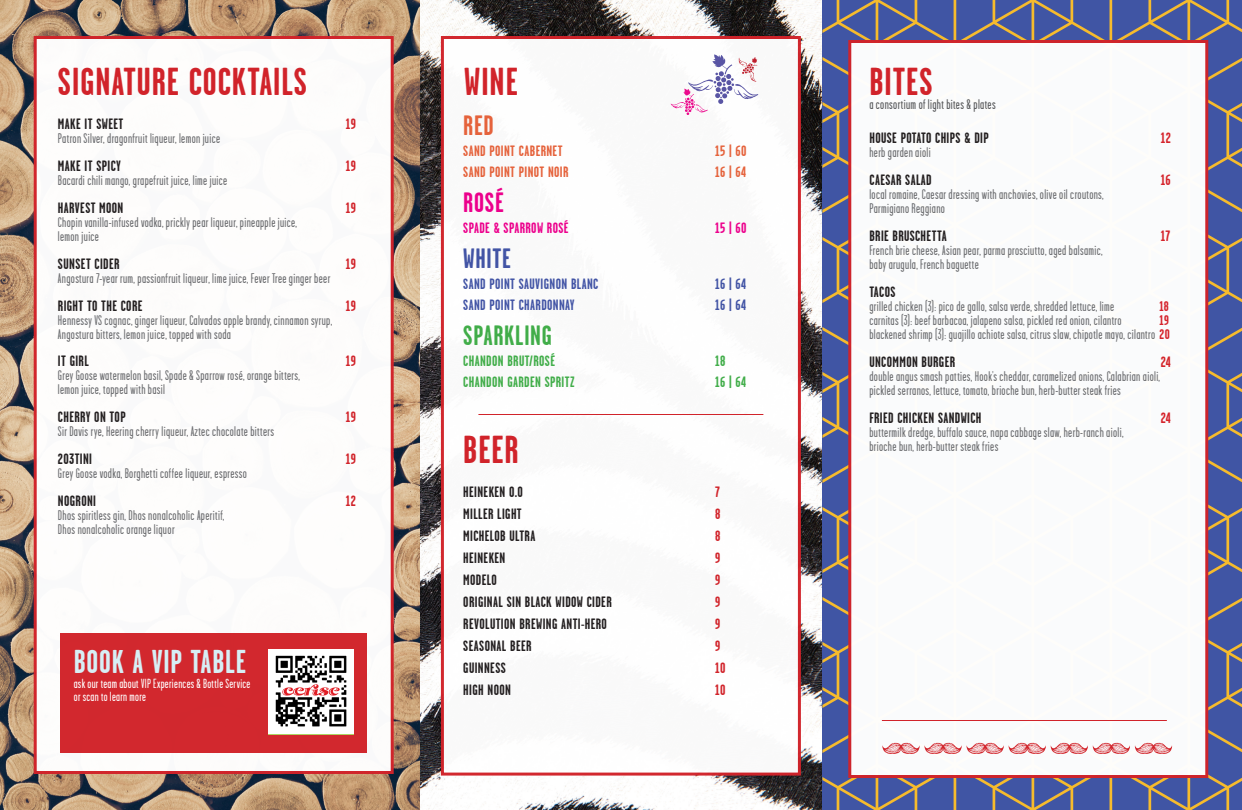
<style>
.page{position:relative;width:1242px;height:810px;background:#fff}
.page>*{position:absolute;margin:0;border:0;box-sizing:border-box;transform-origin:0 0}
.t1{font:700 39px "Garage Gothic";letter-spacing:.025em;color:#d1232a}
.t2{font:700 33.1px "Garage Gothic";letter-spacing:.025em;color:#d7eff5}
.t3{font:700 28px "Garage Gothic";letter-spacing:.025em;color:#41ad49}
.t4{font:700 28px "Garage Gothic";letter-spacing:.025em;color:#4254a5}
.t5{font:700 28px "Garage Gothic";color:#ec008c}
.t6{font:700 28px "Garage Gothic";color:#e5623b}
.t7{font:700 15px "Garage Gothic";letter-spacing:.025em;color:#231f20}
.t8{font:700 15px "Garage Gothic";letter-spacing:.025em;color:#4254a5}
.t9{font:700 15px "Garage Gothic";letter-spacing:.025em;color:#e5623b}
.t10{font:700 15px "Garage Gothic";letter-spacing:.025em;color:#41ad49}
.t11{font:700 15px "Garage Gothic";letter-spacing:.025em;color:#d1232a}
.t12{font:700 15px "Garage Gothic";letter-spacing:.025em;color:#ec008c}
.t13{font:700 15px "Garage Gothic";letter-spacing:.015em;color:#d5232b}
.t14{font:700 15px "Garage Gothic";color:#d3242a}
.t15{font:14px "Garage Gothic";letter-spacing:.025em;color:#6c6d70}
.t16{font:14px "Garage Gothic";letter-spacing:.025em;color:#57585a}
.t17{font:700 14px "Garage Gothic";color:#d5232b}
.t18{font:13.2px "Garage Gothic";letter-spacing:.025em;color:#fff}
.s1{color:#40ae49}
.s2{font-weight:700;color:#d5232b}
</style>
<div class="page">
<img style="left:419px;top:0;width:403px;height:810px">
<img style="left:0;top:0;width:419px;height:810px">
<svg style="left:822px;top:0;width:420px;height:810px;background:#556195"></svg>
<div style="left:848px;top:40px;width:360px;height:738px;background:#fff;border:3px solid #d1232a"></div>
<div style="left:34px;top:36px;width:360px;height:738px;background:#fff;border:3px solid #d1232a"></div>
<div style="left:441px;top:36px;width:360px;height:740px;background:#fff;border:3px solid #d1232a"></div>
<svg style="left:670px;top:54px;width:89px;height:61px"></svg>
<svg style="left:882px;top:742px;width:291px;height:12px"></svg>
<div style="left:61px;top:633px;width:306px;height:119px;background:#d1232a"></div>
<img style="left:269px;top:650px;width:85px;height:84px">
<hr style="left:882px;top:720px;width:285px;height:1px;background:#d1232a">
<hr style="left:478px;top:414px;width:285px;height:1px;background:#d1232a">
<p class="t1" style="left:58px;top:60px;width:251px">SIGNATURE COCKTAILS</p>
<p class="t7" style="left:58px;top:115px;width:67px">MAKE IT SWEET</p>
<p class="t11" style="left:346px;top:115px;width:12px">19</p>
<p class="t15" style="left:58px;top:130px;width:164px">Patron Silver, dragonfruit liqueur, lemon juice</p>
<p class="t7" style="left:58px;top:157px;width:64px">MAKE IT SPICY</p>
<p class="t11" style="left:346px;top:157px;width:12px">19</p>
<p class="t15" style="left:58px;top:172px;width:171px">Bacardi chili mango, grapefruit juice, lime juice</p>
<p class="t7" style="left:58px;top:199px;width:67px">HARVEST MOON</p>
<p class="t11" style="left:346px;top:199px;width:12px">19</p>
<p class="t15" style="left:58px;top:214px;width:241px">Chopin vanilla-infused vodka, prickly pear liqueur, pineapple juice,</p>
<p class="t15" style="left:58px;top:228px;width:43px">lemon juice</p>
<p class="t7" style="left:58px;top:255px;width:63px">SUNSET CIDER</p>
<p class="t11" style="left:346px;top:255px;width:12px">19</p>
<p class="t15" style="left:58px;top:270px;width:274px">Angostura 7-year rum, passionfruit liqueur, lime juice, Fever Tree ginger beer</p>
<p class="t7" style="left:58px;top:297px;width:86px">RIGHT TO THE CORE</p>
<p class="t11" style="left:346px;top:297px;width:12px">19</p>
<p class="t15" style="left:58px;top:312px;width:276px">Hennessy VS cognac, ginger liqueur, Calvados apple brandy, cinnamon syrup,</p>
<p class="t15" style="left:58px;top:326px;width:175px">Angostura bitters, lemon juice, topped with soda</p>
<p class="t7" style="left:58px;top:352px;width:32px">IT GIRL</p>
<p class="t11" style="left:346px;top:352px;width:12px">19</p>
<p class="t15" style="left:58px;top:367px;width:244px">Grey Goose watermelon basil, Spade &amp; Sparrow rosé, orange bitters,</p>
<p class="t15" style="left:58px;top:381px;width:109px">lemon juice, topped with basil</p>
<p class="t7" style="left:58px;top:408px;width:69px">CHERRY ON TOP</p>
<p class="t11" style="left:346px;top:408px;width:12px">19</p>
<p class="t15" style="left:58px;top:423px;width:218px">Sir Davis rye, Heering cherry liqueur, Aztec chocolate bitters</p>
<p class="t7" style="left:58px;top:450px;width:36px">203TINI</p>
<p class="t11" style="left:346px;top:450px;width:12px">19</p>
<p class="t15" style="left:58px;top:465px;width:190px">Grey Goose vodka, Borghetti coffee liqueur, espresso</p>
<p class="t7" style="left:58px;top:492px;width:40px">NOGRONI</p>
<p class="t11" style="left:346px;top:492px;width:12px">12</p>
<p class="t15" style="left:58px;top:507px;width:168px">Dhos spiritless gin, Dhos nonalcoholic Aperitif,</p>
<p class="t15" style="left:58px;top:521px;width:118px">Dhos nonalcoholic orange liquor</p>
<p class="t2" style="left:74px;top:643px;width:174px">BOOK A VIP TABLE</p>
<p class="t18" style="left:74px;top:676px;width:178px">ask our team about VIP Experiences &amp; Bottle Service</p>
<p class="t18" style="left:74px;top:690px;width:74px">or scan to learn more</p>
<p class="t1" style="left:464px;top:60px;width:55px">WINE</p>
<p class="t6" style="left:463px;top:110px;width:32px">RED</p>
<p class="t9" style="left:463px;top:142px;width:101px">SAND POINT CABERNET</p>
<p class="t9" style="left:715px;top:142px;width:33px">15 | 60</p>
<p class="t9" style="left:463px;top:163px;width:107px">SAND POINT PINOT NOIR</p>
<p class="t9" style="left:715px;top:163px;width:32px">16 | 64</p>
<p class="t5" style="left:463px;top:187px;width:42px">ROSÉ</p>
<p class="t12" style="left:463px;top:219px;width:107px">SPADE &amp; SPARROW ROSÉ</p>
<p class="t12" style="left:715px;top:219px;width:33px">15 | 60</p>
<p class="t4" style="left:463px;top:243px;width:49px">WHITE</p>
<p class="t8" style="left:463px;top:275px;width:136px">SAND POINT SAUVIGNON BLANC</p>
<p class="t8" style="left:715px;top:275px;width:32px">16 | 64</p>
<p class="t8" style="left:463px;top:296px;width:113px">SAND POINT CHARDONNAY</p>
<p class="t8" style="left:715px;top:296px;width:32px">16 | 64</p>
<p class="t3" style="left:463px;top:320px;width:90px">SPARKLING</p>
<p class="t10" style="left:463px;top:352px;width:93px">CHANDON BRUT/ROS<span class="s1">É</span></p>
<p class="t10" style="left:715px;top:352px;width:12px">18</p>
<p class="t10" style="left:463px;top:373px;width:113px">CHANDON GARDEN SPRITZ</p>
<p class="t10" style="left:715px;top:373px;width:32px">16 | 64</p>
<p class="t1" style="left:463px;top:429px;width:57px">BEER</p>
<p class="t7" style="left:463px;top:484px;width:61px">HEINEKEN 0.0</p>
<p class="t11" style="left:715px;top:484px;width:6px">7</p>
<p class="t7" style="left:463px;top:506px;width:60px">MILLER LIGHT</p>
<p class="t11" style="left:715px;top:506px;width:7px">8</p>
<p class="t7" style="left:463px;top:528px;width:74px">MICHELOB ULTRA</p>
<p class="t11" style="left:715px;top:528px;width:7px">8</p>
<p class="t7" style="left:463px;top:550px;width:44px">HEINEKEN</p>
<p class="t11" style="left:715px;top:550px;width:7px">9</p>
<p class="t7" style="left:463px;top:572px;width:35px">MODELO</p>
<p class="t11" style="left:715px;top:572px;width:7px">9</p>
<p class="t7" style="left:463px;top:594px;width:150px">ORIGINAL SIN BLACK WIDOW CIDER</p>
<p class="t11" style="left:715px;top:594px;width:7px">9</p>
<p class="t7" style="left:463px;top:616px;width:145px">REVOLUTION BREWING ANTI-HERO</p>
<p class="t11" style="left:715px;top:616px;width:7px">9</p>
<p class="t7" style="left:463px;top:638px;width:70px">SEASONAL BEER</p>
<p class="t11" style="left:715px;top:638px;width:7px">9</p>
<p class="t7" style="left:463px;top:660px;width:44px">GUINNESS</p>
<p class="t11" style="left:715px;top:660px;width:12px">10</p>
<p class="t7" style="left:463px;top:682px;width:49px">HIGH NOON</p>
<p class="t11" style="left:715px;top:682px;width:12px">10</p>
<p class="t1" style="left:869px;top:60px;width:65px">BITES</p>
<p class="t16" style="left:869px;top:96px;width:128px">a consortium of light bites &amp; plates</p>
<p class="t7" style="left:869px;top:129px;width:121px">HOUSE POTATO CHIPS &amp; DIP</p>
<p class="t13" style="left:1161px;top:129px;width:12px">12</p>
<p class="t15" style="left:869px;top:144px;width:63px">herb garden aioli</p>
<p class="t7" style="left:869px;top:171px;width:64px">CAESAR SALAD</p>
<p class="t13" style="left:1161px;top:171px;width:12px">16</p>
<p class="t15" style="left:869px;top:186px;width:236px">local romaine, Caesar dressing with anchovies, olive oil croutons,</p>
<p class="t15" style="left:869px;top:200px;width:77px">Parmigiano Reggiano</p>
<p class="t7" style="left:869px;top:227px;width:79px">BRIE BRUSCHETTA</p>
<p class="t13" style="left:1161px;top:227px;width:11px">17</p>
<p class="t15" style="left:869px;top:242px;width:235px">French brie cheese, Asian pear, parma prosciutto, aged balsamic,</p>
<p class="t15" style="left:869px;top:256px;width:111px">baby arugula, French baguette</p>
<p class="t7" style="left:869px;top:283px;width:28px">TACOS</p>
<p class="t15" style="left:869px;top:298px;width:246px">grilled chicken (3): pico de gallo, salsa verde, shredded lettuce, lime</p>
<p class="t17" style="left:1159px;top:298px;width:11px">18</p>
<p class="t15" style="left:869px;top:312px;width:254px">carnitas (3): beef barbacoa, jalapeno salsa, pickled red onion, cilantro</p>
<p class="t17" style="left:1159px;top:312px;width:11px">19</p>
<p class="t15" style="left:869px;top:326px;width:302px">blackened shrimp (3): guajillo achiote salsa, citrus slaw, chipotle mayo, cilantro <span class="s2">20</span></p>
<p class="t7" style="left:869px;top:353px;width:87px">UNCOMMON BURGER</p>
<p class="t14" style="left:1161px;top:353px;width:12px">24</p>
<p class="t15" style="left:869px;top:368px;width:292px">double angus smash patties, Hook’s cheddar, caramelized onions, Calabrian aioli,</p>
<p class="t15" style="left:869px;top:382px;width:253px">pickled serranos, lettuce, tomato, brioche bun, herb-butter steak fries</p>
<p class="t7" style="left:869px;top:409px;width:114px">FRIED CHICKEN SANDWICH</p>
<p class="t13" style="left:1161px;top:409px;width:12px">24</p>
<p class="t15" style="left:869px;top:424px;width:256px">buttermilk dredge, buffalo sauce, napa cabbage slaw, herb-ranch aioli,</p>
<p class="t15" style="left:869px;top:438px;width:131px">brioche bun, herb-butter steak fries</p>
</div>
